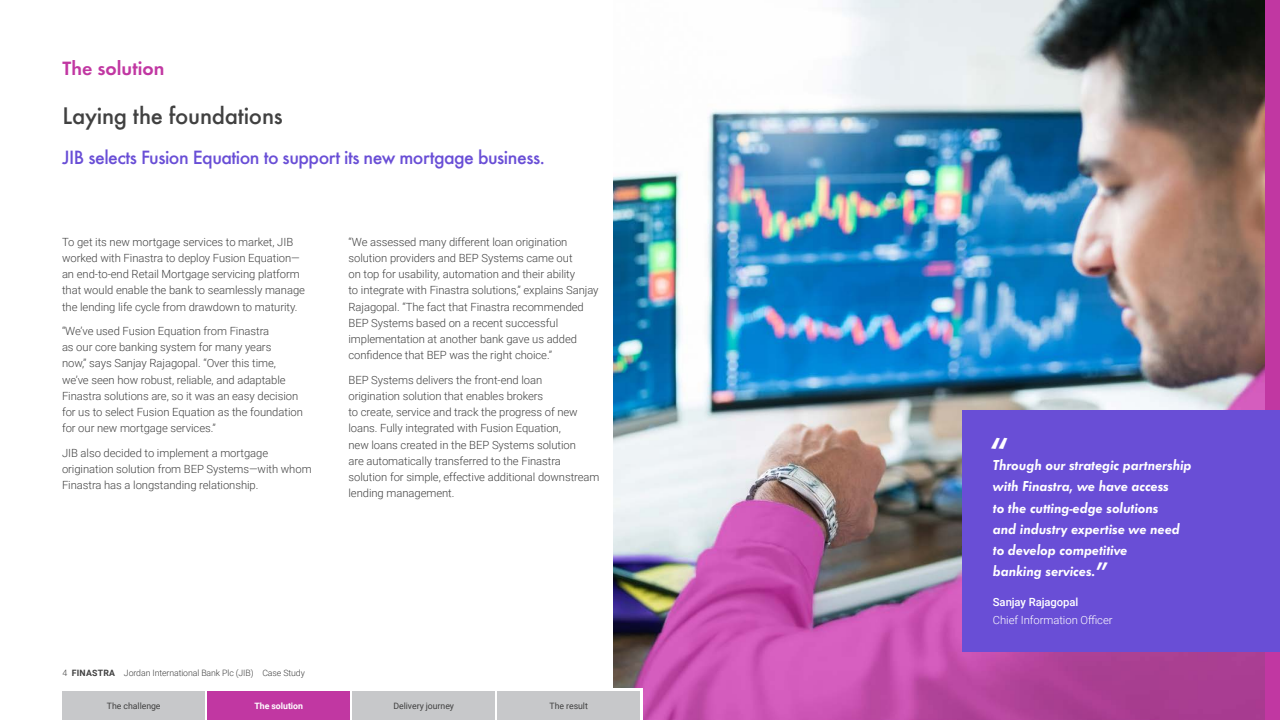
<style>
.page{position:relative;width:1280px;height:720px;background:#fff}
.page>*{position:absolute;margin:0;border:0;box-sizing:border-box;transform-origin:0 0}
.t1{font:600 40px "Futura EF";color:#fff}
.t2{font:500 25px "Futura EF";letter-spacing:-.01em;color:#414141}
.t3{font:500 20px "Futura EF";letter-spacing:-.025em;color:#694ed6}
.t4{font:600 20px "Futura EF";color:#c137a2}
.t5{font:italic 600 15px/21.2px "Futura EF";letter-spacing:-.005em;color:#fff}
.t6{font:300 11.25px/16.2px "Roboto";letter-spacing:-.005em;color:#414141}
.t7{font:300 11.25px "Roboto";letter-spacing:-.005em;color:#fff}
.t8{font:500 11.25px "Roboto";letter-spacing:-.005em;color:#fff}
.t9{font:300 8.75px "Roboto";letter-spacing:-.01em;color:#414141}
.t10{font:8.75px "Roboto";letter-spacing:-.005em;color:#414141}
.t11{font:700 8.75px "Roboto";letter-spacing:-.005em;color:#fff}
.s1{font-weight:700}
.s2{font-style:normal;font-size:27.5px}
</style>
<div class="page">
<img style="left:613px;top:0;width:652px;height:720px">
<div style="left:1265px;top:0;width:15px;height:720px;background:#c137a2"></div>
<div style="left:962px;top:411px;width:318px;height:241px;background:#694ed6"></div>
<svg style="left:62px;top:689px;width:580px;height:31px"></svg>
<div style="left:62px;top:692px;width:143px;height:28px;background:#c7c8ca"></div>
<div style="left:353px;top:692px;width:142px;height:28px;background:#c7c8ca"></div>
<div style="left:498px;top:692px;width:142px;height:28px;background:#c7c8ca"></div>
<div style="left:208px;top:692px;width:142px;height:28px;background:#c137a2"></div>
<h3 class="t4" style="left:62px;top:56px;width:103px">The solution</h3>
<h2 class="t2" style="left:62px;top:101px;width:222px">Laying the foundations</h2>
<h3 class="t3" style="left:62px;top:146px;width:484px">JIB selects Fusion Equation to support its new mortgage business.</h3>
<p class="t6" style="left:62px;top:233px;width:245px">To get its new mortgage services to market, JIB worked with Finastra to deploy Fusion Equation— an end-to-end Retail Mortgage servicing platform that would enable the bank to seamlessly manage the lending life cycle from drawdown to maturity.</p>
<p class="t6" style="left:62px;top:322px;width:242px">“We’ve used Fusion Equation from Finastra<br>as our core banking system for many years<br>now,” says Sanjay Rajagopal. “Over this time, we’ve seen how robust, reliable, and adaptable Finastra solutions are, so it was an easy decision for us to select Fusion Equation as the foundation for our new mortgage services.”</p>
<p class="t6" style="left:62px;top:444px;width:251px">JIB also decided to implement a mortgage origination solution from BEP Systems—with whom<br>Finastra has a longstanding relationship.</p>
<p class="t6" style="left:349px;top:233px;width:252px">“We assessed many different loan origination solution providers and BEP Systems came out<br>on top for usability, automation and their ability<br>to integrate with Finastra solutions,” explains Sanjay Rajagopal. “The fact that Finastra recommended BEP Systems based on a recent successful implementation at another bank gave us added confidence that BEP was the right choice.”</p>
<p class="t6" style="left:349px;top:371px;width:253px">BEP Systems delivers the front-end loan<br>origination solution that enables brokers<br>to create, service and track the progress of new loans. Fully integrated with Fusion Equation,<br>new loans created in the BEP Systems solution<br>are automatically transferred to the Finastra solution for simple, effective additional downstream lending management.</p>
<p class="t9" style="left:63px;top:667px;width:244px">4 <span class="s1">FINASTRA</span> Jordan International Bank Plc (JIB) Case Study</p>
<p class="t11" style="left:254px;top:700px;width:50px">The solution</p>
<p class="t10" style="left:107px;top:700px;width:55px">The challenge</p>
<p class="t10" style="left:393px;top:700px;width:62px">Delivery journey</p>
<p class="t10" style="left:550px;top:700px;width:40px">The result</p>
<h1 class="t1" style="left:989px;top:428px;width:21px">“</h1>
<h3 class="t5" style="left:993px;top:454px;width:200px">Through our strategic partnership with Finastra, we have access<br>to the cutting-edge solutions<br>and industry expertise we need to develop competitive<br>banking services.<span class="s2">”</span></h3>
<p class="t8" style="left:993px;top:594px;width:87px">Sanjay Rajagopal</p>
<p class="t7" style="left:993px;top:612px;width:121px">Chief Information Officer</p>
</div>
